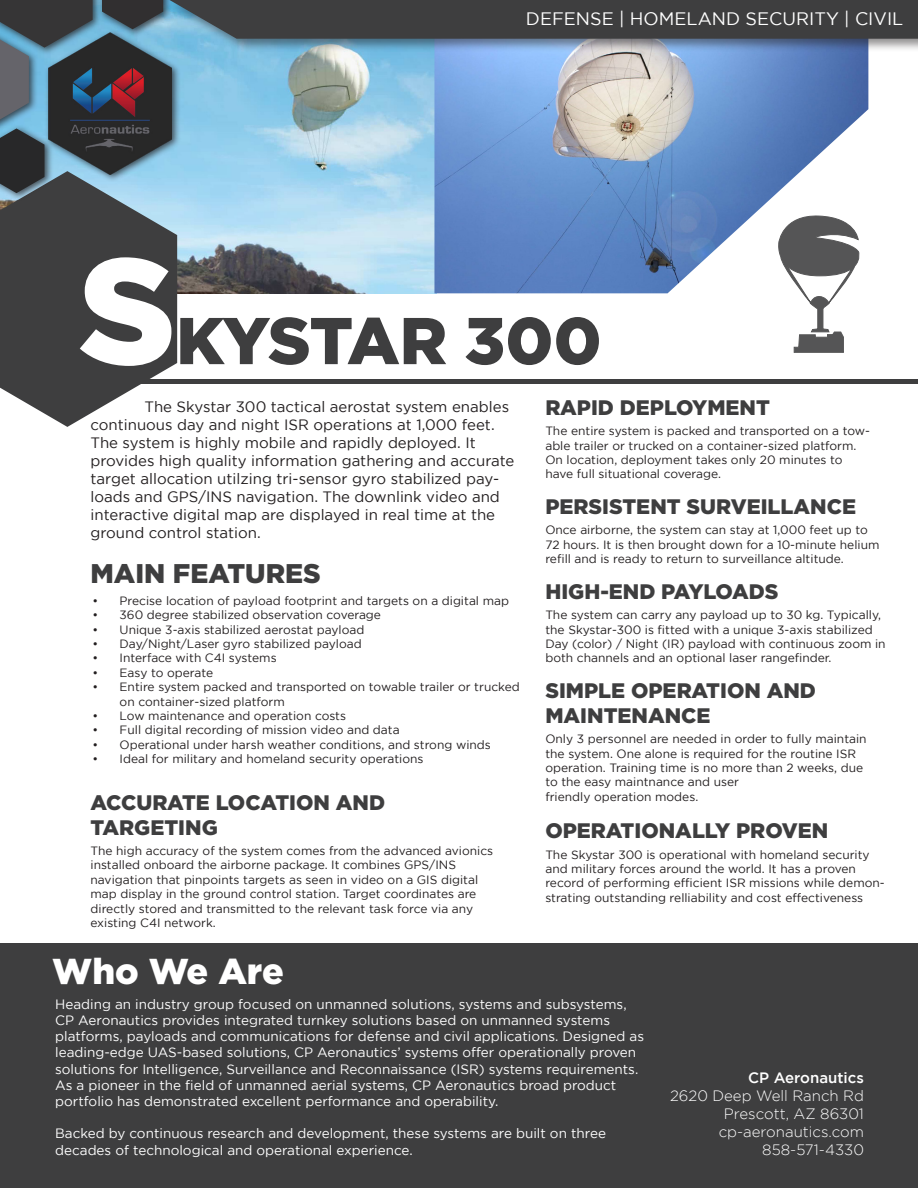
<style>
.page{position:relative;width:918px;height:1188px;background:#fff}
.page>*{position:absolute;margin:0;border:0;box-sizing:border-box;transform-origin:0 0}
.t1{font:900 150px "Gotham";color:#fff}
.t2{font:900 66px "Gotham";letter-spacing:-.02em;color:#3e3e3f}
.t3{font:900 36px "Gotham";color:#fff}
.t4{font:900 27px "Gotham";color:#3e3e3f}
.t5{font:900 21px/25.2px "Gotham";color:#3e3e3f}
.t6{font:18px "Gotham";color:#fff}
.t7{font:15px/18px "Gotham";color:#231f20}
.t8{font:300 15px "Gotham";color:#fff}
.t9{font:500 15px "Gotham";color:#fff}
.t10{font:13.5px/16.2px "Gotham";color:#fff}
.t11{font:12px/14.4px "Gotham";color:#231f20}
</style>
<div class="page">
<img style="left:38px;top:52px;width:396px;height:241px">
<img style="left:434px;top:52px;width:434px;height:241px">
<svg style="left:0;top:183px;width:177px;height:244px;background:#595c5e"></svg>
<div style="left:45px;top:29px;width:136px;height:154px;background:#231f20;opacity:.75"></div>
<img style="left:49px;top:38px;width:123px;height:137px">
<div style="left:0;top:29px;width:38px;height:105px;background:#231f20;opacity:.75"></div>
<div style="left:0;top:0;width:101px;height:56px;background:#231f20;opacity:.75"></div>
<svg style="left:0;top:0;width:93px;height:119px;background:#485d6a"></svg>
<div style="left:98px;top:0;width:74px;height:38px;background:#231f20;opacity:.75"></div>
<svg style="left:102px;top:0;width:61px;height:29px;background:#424f57"></svg>
<div style="left:0;top:125px;width:53px;height:76px;background:#231f20;opacity:.75"></div>
<svg style="left:0;top:128px;width:45px;height:65px;background:#384248"></svg>
<div style="left:168px;top:0;width:750px;height:52px;background:#231f20;opacity:.5"></div>
<div style="left:170px;top:0;width:748px;height:39px;background:#3e3e3f"></div>
<div style="left:0;top:943px;width:918px;height:245px;background:#3e3e3f"></div>
<hr style="left:63px;top:379px;width:855px;height:4px;background:#3e3e3f">
<svg style="left:778px;top:216px;width:81px;height:137px"></svg>
<p class="t6" style="left:526px;top:8px;width:379px">DEFENSE | HOMELAND SECURITY | CIVIL</p>
<p class="t1" style="left:78px;top:224px;width:99px">S</p>
<p class="t2" style="left:176px;top:303px;width:427px">KYSTAR 300</p>
<p class="t7" style="left:91px;top:397px;width:425px;text-indent:54px">The Skystar 300 tactical aerostat system enables continuous day and night ISR operations at 1,000 feet.<br>The system is highly mobile and rapidly deployed. It provides high quality information gathering and accurate target allocation utilzing tri-sensor gyro stabilized pay&shy;loads and GPS/INS navigation. The downlink video and interactive digital map are displayed in real time at the ground control station.</p>
<p class="t4" style="left:91px;top:558px;width:232px">MAIN FEATURES</p>
<p class="t11" style="left:93px;top:593px;width:418px">• Precise location of payload footprint and targets on a digital map</p>
<p class="t11" style="left:93px;top:608px;width:290px">• 360 degree stabilized observation coverage</p>
<p class="t11" style="left:93px;top:622px;width:273px">• Unique 3-axis stabilized aerostat payload</p>
<p class="t11" style="left:93px;top:636px;width:271px">• Day/Night/Laser gyro stabilized payload</p>
<p class="t11" style="left:93px;top:651px;width:186px">• Interface with C4I systems</p>
<p class="t11" style="left:93px;top:665px;width:122px">• Easy to operate</p>
<p class="t11" style="left:120px;top:680px;width:402px;text-indent:-27px">• Entire system packed and transported on towable trailer or trucked on container-sized platform</p>
<p class="t11" style="left:93px;top:708px;width:255px">• Low maintenance and operation costs</p>
<p class="t11" style="left:93px;top:723px;width:309px">• Full digital recording of mission video and data</p>
<p class="t11" style="left:93px;top:737px;width:400px">• Operational under harsh weather conditions, and strong winds</p>
<p class="t11" style="left:93px;top:752px;width:332px">• Ideal for military and homeland security operations</p>
<p class="t5" style="left:91px;top:790px;width:296px">ACCURATE LOCATION AND<br>TARGETING</p>
<p class="t11" style="left:91px;top:843px;width:404px">The high accuracy of the system comes from the advanced avionics</p>
<p class="t11" style="left:91px;top:858px;width:367px">installed onboard the airborne package. It combines GPS/INS</p>
<p class="t11" style="left:91px;top:872px;width:389px">navigation that pinpoints targets as seen in video on a GIS digital</p>
<p class="t11" style="left:91px;top:887px;width:387px">map display in the ground control station. Target coordinates are</p>
<p class="t11" style="left:91px;top:901px;width:384px">directly stored and transmitted to the relevant task force via any</p>
<p class="t11" style="left:91px;top:915px;width:127px">existing C4I network.</p>
<p class="t5" style="left:545px;top:394px;width:226px">RAPID DEPLOYMENT</p>
<p class="t11" style="left:545px;top:424px;width:326px">The entire system is packed and transported on a tow&shy;able trailer or trucked on a container-sized platform.<br>On location, deployment takes only 20 minutes to have full situational coverage.</p>
<p class="t5" style="left:545px;top:493px;width:312px">PERSISTENT SURVEILLANCE</p>
<p class="t11" style="left:545px;top:523px;width:336px">Once airborne, the system can stay at 1,000 feet up to<br>72 hours. It is then brought down for a 10-minute helium refill and is ready to return to surveillance altitude.</p>
<p class="t5" style="left:545px;top:578px;width:234px">HIGH-END PAYLOADS</p>
<p class="t11" style="left:545px;top:608px;width:342px">The system can carry any payload up to 30 kg. Typically, the Skystar-300 is fitted with a unique 3-axis stabilized Day (color) / Night (IR) payload with continuous zoom in both channels and an optional laser rangefinder.</p>
<p class="t5" style="left:545px;top:678px;width:272px">SIMPLE OPERATION AND<br>MAINTENANCE</p>
<p class="t11" style="left:545px;top:732px;width:323px">Only 3 personnel are needed in order to fully maintain the system. One alone is required for the routine ISR operation. Training time is no more than 2 weeks, due to the easy maintnance and user</p>
<p class="t11" style="left:545px;top:789px;width:154px">friendly operation modes.</p>
<p class="t5" style="left:545px;top:818px;width:284px">OPERATIONALLY PROVEN</p>
<p class="t11" style="left:545px;top:847px;width:341px">The Skystar 300 is operational with homeland security and military forces around the world. It has a proven record of performing efficient ISR missions while demon&shy;strating outstanding relliability and cost effectiveness</p>
<p class="t3" style="left:52px;top:950px;width:233px">Who We Are</p>
<p class="t10" style="left:55px;top:996px;width:590px">Heading an industry group focused on unmanned solutions, systems and subsystems, CP Aeronautics provides integrated turnkey solutions based on unmanned systems platforms, payloads and communications for defense and civil applications. Designed as leading-edge UAS-based solutions, CP Aeronautics’ systems offer operationally proven solutions for Intelligence, Surveillance and Reconnaissance (ISR) systems requirements.<br>As a pioneer in the field of unmanned aerial systems, CP Aeronautics broad product portfolio has demonstrated excellent performance and operability.</p>
<p class="t10" style="left:55px;top:1125px;width:552px">Backed by continuous research and development, these systems are built on three</p>
<p class="t10" style="left:55px;top:1142px;width:359px">decades of technological and operational experience.</p>
<p class="t9" style="left:748px;top:1069px;width:117px">CP Aeronautics</p>
<p class="t8" style="left:670px;top:1087px;width:195px">2620 Deep Well Ranch Rd</p>
<p class="t8" style="left:724px;top:1105px;width:142px">Prescott, AZ 86301</p>
<p class="t8" style="left:719px;top:1123px;width:147px">cp-aeronautics.com</p>
<p class="t8" style="left:762px;top:1141px;width:103px">858-571-4330</p>
</div>
